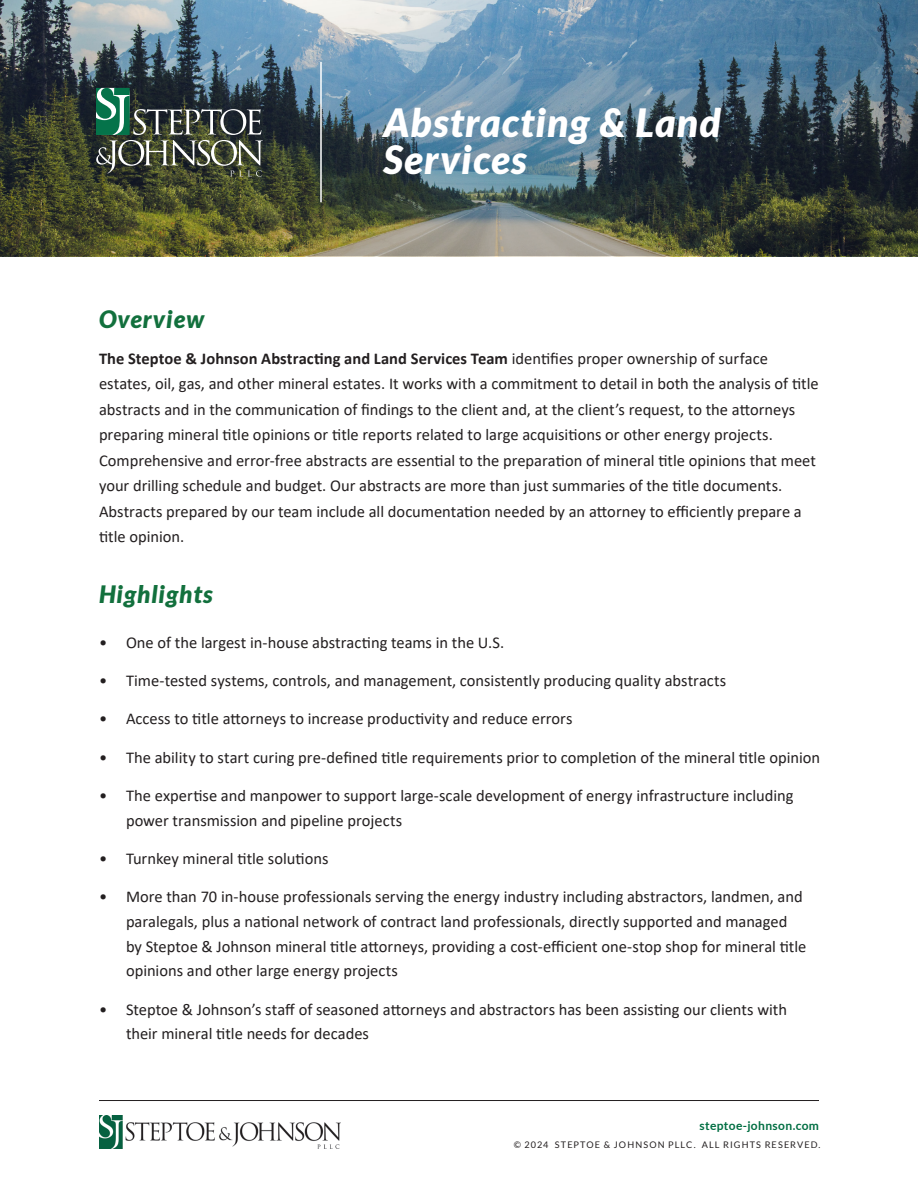
<style>
.page{position:relative;width:918px;height:1188px;background:#fff}
.page>*{position:absolute;margin:0;border:0;box-sizing:border-box;transform-origin:0 0}
.Headline_White{font:italic 900 39px "Lato";letter-spacing:.03em;color:#fff}
.Overline{font:italic 900 24px "Lato";letter-spacing:.04em;color:#12703d}
.Bulleted_List{font:16.5px/25.5px "Calibri";color:#231f20}
.t1{font:700 12px "Lato";letter-spacing:.03em;color:#006e42}
.t2{font:9.15px "Lato";letter-spacing:.125em;color:#231f20}
.s1{font-weight:700}
</style>
<div class="page">
<hr style="left:99px;top:1100px;width:720px;height:1px;background:#231f20">
<img style="left:99px;top:1116px;width:241px;height:33px">
<img style="left:0;top:0;width:918px;height:256px">
<hr style="left:320px;top:62px;width:2px;height:140px;background:#fff">
<div style="left:93px;top:85px;width:176px;height:99px;background:#231f20;opacity:.33"></div>
<svg style="left:96px;top:88px;width:167px;height:89px;background:#4d5b52"></svg>
<p class="Headline_White" style="left:384px;top:100px;width:339px">Abstracting &amp; Land</p>
<p class="Headline_White" style="left:384px;top:137px;width:145px">Services</p>
<p class="Overline" style="left:99px;top:305px;width:107px">Overview</p>
<p class="Bulleted_List" style="left:99px;top:345px;width:721px"><span class="s1">The Steptoe &amp; Johnson Abstracting and Land Services Team</span> identifies proper ownership of surface estates, oil, gas, and other mineral estates. It works with a commitment to detail in both the analysis of title abstracts and in the communication of findings to the client and, at the client’s request, to the attorneys preparing mineral title opinions or title reports related to large acquisitions or other energy projects.<br>Comprehensive and error-free abstracts are essential to the preparation of mineral title opinions that meet your drilling schedule and budget. Our abstracts are more than just summaries of the title documents.<br>Abstracts prepared by our team include all documentation needed by an attorney to efficiently prepare a title opinion.</p>
<p class="Overline" style="left:99px;top:580px;width:115px">Highlights</p>
<p class="Bulleted_List" style="left:99px;top:629px;width:407px">• One of the largest in-house abstracting teams in the U.S.</p>
<p class="Bulleted_List" style="left:99px;top:667px;width:629px">• Time-tested systems, controls, and management, consistently producing quality abstracts</p>
<p class="Bulleted_List" style="left:99px;top:706px;width:475px">• Access to title attorneys to increase productivity and reduce errors</p>
<p class="Bulleted_List" style="left:99px;top:744px;width:723px">• The ability to start curing pre-defined title requirements prior to completion of the mineral title opinion</p>
<p class="Bulleted_List" style="left:126px;top:783px;width:669px;line-height:24.8px;text-indent:-27px">• The expertise and manpower to support large-scale development of energy infrastructure including power transmission and pipeline projects</p>
<p class="Bulleted_List" style="left:99px;top:845px;width:231px">• Turnkey mineral title solutions</p>
<p class="Bulleted_List" style="left:126px;top:884px;width:682px;line-height:24.8px;text-indent:-27px">• More than 70 in-house professionals serving the energy industry including abstractors, landmen, and paralegals, plus a national network of contract land professionals, directly supported and managed by Steptoe &amp; Johnson mineral title attorneys, providing a cost-efficient one-stop shop for mineral title opinions and other large energy projects</p>
<p class="Bulleted_List" style="left:126px;top:996px;width:663px;line-height:24.8px;text-indent:-27px">• Steptoe &amp; Johnson’s staff of seasoned attorneys and abstractors has been assisting our clients with their mineral title needs for decades</p>
<p class="t1" style="left:700px;top:1119px;width:121px">steptoe-johnson.com</p>
<p class="t2" style="left:514px;top:1139px;width:308px">© 2024 STEPTOE &amp; JOHNSON PLLC. ALL RIGHTS RESERVED.</p>
</div>
